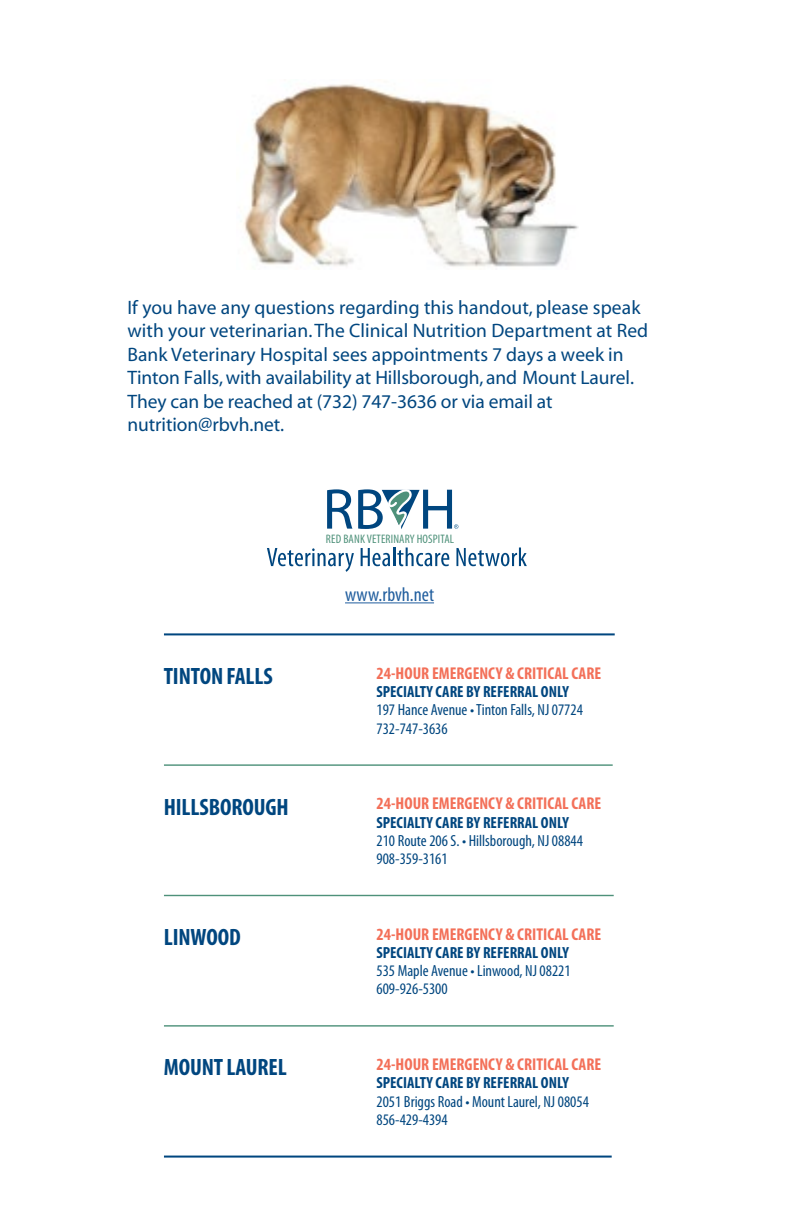
<style>
.page{position:relative;width:792px;height:1224px;background:#fff}
.page>*{position:absolute;margin:0;border:0;box-sizing:border-box;transform-origin:0 0}
.t1{font:700 condensed 23.8px "Myriad Pro";letter-spacing:-.005em;color:#00467f}
.t2{font:condensed 19.8px "Myriad Pro";color:#215e9e}
.t3{font:19.6px/23.4px "Myriad";letter-spacing:.005em;color:#00467f}
.t4{font:700 condensed 17.2px "Myriad Pro";color:#f37059}
.t5{font:condensed 16.2px/18.2px "Myriad Pro";color:#00467f}
.t6{font:700 condensed 16.2px "Myriad Pro";color:#00467f}
.t7{font:condensed 12.4px "Myriad Pro";letter-spacing:.01em;color:#00467f}
.t8{font:condensed 12.4px "Myriad Pro";letter-spacing:.01em;color:#4e917a}
.s1{font-family:"Myriad Pro"}
</style>
<div class="page">
<svg style="left:267px;top:548px;width:87px;height:24px"></svg>
<svg style="left:361px;top:548px;width:88px;height:18px"></svg>
<svg style="left:456px;top:548px;width:71px;height:18px"></svg>
<svg style="left:327px;top:489px;width:25px;height:40px"></svg>
<svg style="left:358px;top:489px;width:100px;height:40px"></svg>
<img style="left:243px;top:84px;width:336px;height:183px">
<hr style="left:164px;top:633px;width:451px;height:2px;background:#00467f">
<hr style="left:164px;top:895px;width:450px;height:1px;background:#4e917a">
<hr style="left:164px;top:1025px;width:450px;height:2px;background:#4e917a">
<hr style="left:164px;top:1156px;width:448px;height:2px;background:#00467f">
<hr style="left:164px;top:764px;width:449px;height:2px;background:#4e917a">
<hr style="left:345px;top:602px;width:89px;height:1px;background:#215e9e">
<p class="t3" style="left:127px;top:296px;width:522px">If you have any questions regarding this handout, please speak with your veterinarian.The Clinical Nutrition Department at Red Bank Veterinary Hospital sees appointments 7 days a week in Tinton Falls,with availability at Hillsborough, <span class="s1">and</span> Mount Laurel<span class="s1">.<br></span>They can be reached at (732) 747-3636 or via email at nutrition@rbvh.net.</p>
<p class="t7" style="left:326px;top:404px;width:130px">RED BANK VETERINARY HOSPITAL</p>
<p class="t8" style="left:326px;top:531px;width:130px">RED BANK VETERINARY HOSPITAL</p>
<p class="t1" style="left:164px;top:663px;width:110px">TINTON FALLS</p>
<p class="t2" style="left:345px;top:584px;width:91px">www.rbvh.net</p>
<p class="t4" style="left:377px;top:664px;width:226px">24-HOUR EMERGENCY &amp; CRITICAL CARE</p>
<p class="t6" style="left:377px;top:683px;width:194px">SPECIALTY CARE BY REFERRAL ONLY</p>
<p class="t5" style="left:377px;top:701px;width:208px">197 Hance Avenue • Tinton Falls, NJ 07724<br>732-747-3636</p>
<p class="t1" style="left:164px;top:794px;width:126px">HILLSBOROUGH</p>
<p class="t4" style="left:377px;top:794px;width:226px">24-HOUR EMERGENCY &amp; CRITICAL CARE</p>
<p class="t6" style="left:377px;top:813px;width:194px">SPECIALTY CARE BY REFERRAL ONLY</p>
<p class="t5" style="left:377px;top:832px;width:208px">210 Route 206 S. • Hillsborough, NJ 08844<br>908-359-3161</p>
<p class="t1" style="left:164px;top:924px;width:79px">LINWOOD</p>
<p class="t4" style="left:377px;top:925px;width:226px">24-HOUR EMERGENCY &amp; CRITICAL CARE</p>
<p class="t6" style="left:377px;top:944px;width:194px">SPECIALTY CARE BY REFERRAL ONLY</p>
<p class="t5" style="left:377px;top:962px;width:196px">535 Maple Avenue • Linwood, NJ 08221<br>609-926-5300</p>
<p class="t1" style="left:164px;top:1054px;width:125px">MOUNT LAUREL</p>
<p class="t4" style="left:377px;top:1055px;width:226px">24-HOUR EMERGENCY &amp; CRITICAL CARE</p>
<p class="t6" style="left:377px;top:1074px;width:194px">SPECIALTY CARE BY REFERRAL ONLY</p>
<p class="t5" style="left:377px;top:1092px;width:214px">2051 Briggs Road • Mount Laurel, NJ 08054<br>856-429-4394</p>
</div>
